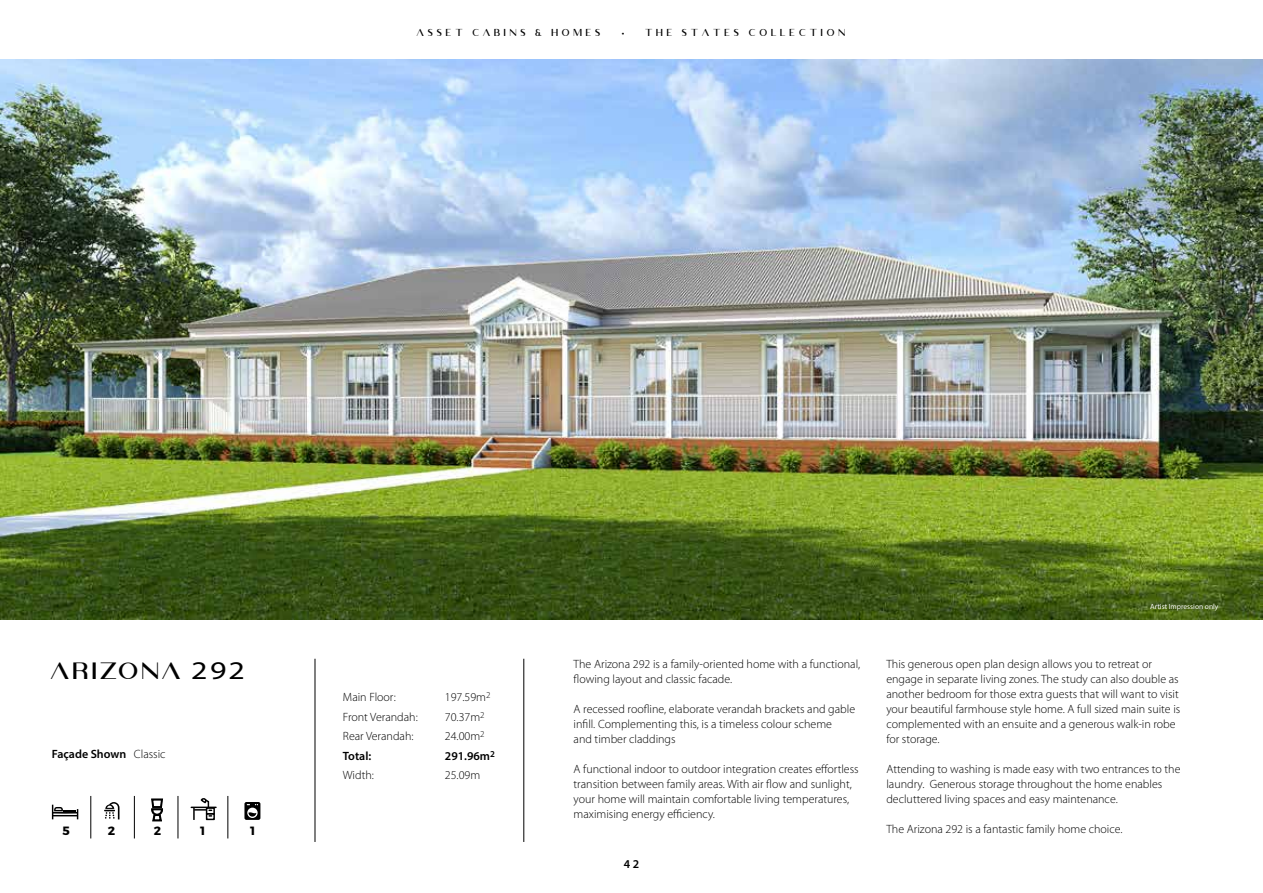
<style>
.page{position:relative;width:1263px;height:893px;background:#fff}
.page>*{position:absolute;margin:0;border:0;box-sizing:border-box;transform-origin:0 0}
.t1{font:21px "VIOLA";letter-spacing:.115em;color:#000;scale:1.1 1}
.t2{font:300 12px/15px "Myriad Pro";color:#000}
.t3{font:600 12px "Myriad Pro";color:#000}
.t4{font:700 12px "Montserrat";color:#000}
.t5{font:9px "VIOLA";letter-spacing:.4em;color:#000}
.t6{font:7.5px "Myriad Pro";color:#fff}
.s1{font-family:"Myriad Pro"}
.s2{font-family:"Myriad Pro";font-size:25.5px}
.s3{font-weight:300}
</style>
<div class="page">
<hr style="left:90px;top:796px;width:1px;height:42px;background:#000">
<hr style="left:134px;top:796px;width:1px;height:42px;background:#000">
<hr style="left:178px;top:796px;width:1px;height:42px;background:#000">
<svg style="left:52px;top:805px;width:26px;height:14px"></svg>
<svg style="left:151px;top:798px;width:12px;height:23px"></svg>
<svg style="left:104px;top:802px;width:15px;height:17px"></svg>
<img style="left:0;top:59px;width:1263px;height:560px">
<hr style="left:315px;top:659px;width:1px;height:183px;background:#000">
<hr style="left:523px;top:659px;width:1px;height:183px;background:#000">
<svg style="left:191px;top:798px;width:25px;height:22px"></svg>
<hr style="left:227px;top:796px;width:1px;height:42px;background:#000">
<svg style="left:244px;top:802px;width:16px;height:18px"></svg>
<p class="t5" style="left:417px;top:27px;width:185px">ASSET CABINS &amp; HOMES</p>
<p class="t5" style="left:622px;top:27px;width:225px"><span class="s1">•</span> THE STATES COLLECTION</p>
<h1 class="t1" style="left:52px;top:659px;width:177px">ARIZONA <span class="s2">292</span></h1>
<p class="t3" style="left:52px;top:746px;width:115px">Façade Shown <span class="s3">Classic</span></p>
<p class="t4" style="left:62px;top:821px;width:9px">5</p>
<p class="t4" style="left:108px;top:821px;width:9px">2</p>
<p class="t4" style="left:154px;top:821px;width:9px">2</p>
<p class="t4" style="left:199px;top:821px;width:9px">1</p>
<p class="t4" style="left:249px;top:821px;width:9px">1</p>
<p class="t2" style="left:343px;top:690px;width:54px">Main Floor:</p>
<p class="t2" style="left:445px;top:690px;width:47px">197.59m<sup>2</sup></p>
<p class="t2" style="left:343px;top:709px;width:76px">Front Verandah:</p>
<p class="t2" style="left:445px;top:709px;width:41px">70.37m<sup>2</sup></p>
<p class="t2" style="left:343px;top:729px;width:72px">Rear Verandah:</p>
<p class="t2" style="left:445px;top:729px;width:41px">24.00m<sup>2</sup></p>
<p class="t3" style="left:343px;top:748px;width:30px">Total:</p>
<p class="t3" style="left:445px;top:748px;width:51px">291.96m<sup>2</sup></p>
<p class="t2" style="left:343px;top:768px;width:32px">Width:</p>
<p class="t2" style="left:445px;top:768px;width:37px">25.09m</p>
<p class="t2" style="left:574px;top:656px;width:288px">The Arizona 292 is a family-oriented home with a functional, flowing layout and classic facade.</p>
<p class="t2" style="left:574px;top:701px;width:283px">A recessed roofline, elaborate verandah brackets and gable infill. Complementing this, is a timeless colour scheme<br>and timber claddings</p>
<p class="t2" style="left:574px;top:761px;width:287px">A functional indoor to outdoor integration creates effortless transition between family areas. With air flow and sunlight, your home will maintain comfortable living temperatures, maximising energy efficiency.</p>
<p class="t3" style="left:624px;top:856px;width:17px">42</p>
<p class="t6" style="left:1150px;top:602px;width:70px">Artist Impression only</p>
<p class="t2" style="left:886px;top:656px;width:295px">This generous open plan design allows you to retreat or engage in separate living zones. The study can also double as another bedroom for those extra guests that will want to visit your beautiful farmhouse style home. A full sized main suite is complemented with an ensuite and a generous walk-in robe for storage.</p>
<p class="t2" style="left:886px;top:761px;width:296px">Attending to washing is made easy with two entrances to the laundry. Generous storage throughout the home enables decluttered living spaces and easy maintenance.</p>
<p class="t2" style="left:886px;top:821px;width:238px">The Arizona 292 is a fantastic family home choice.</p>
</div>
